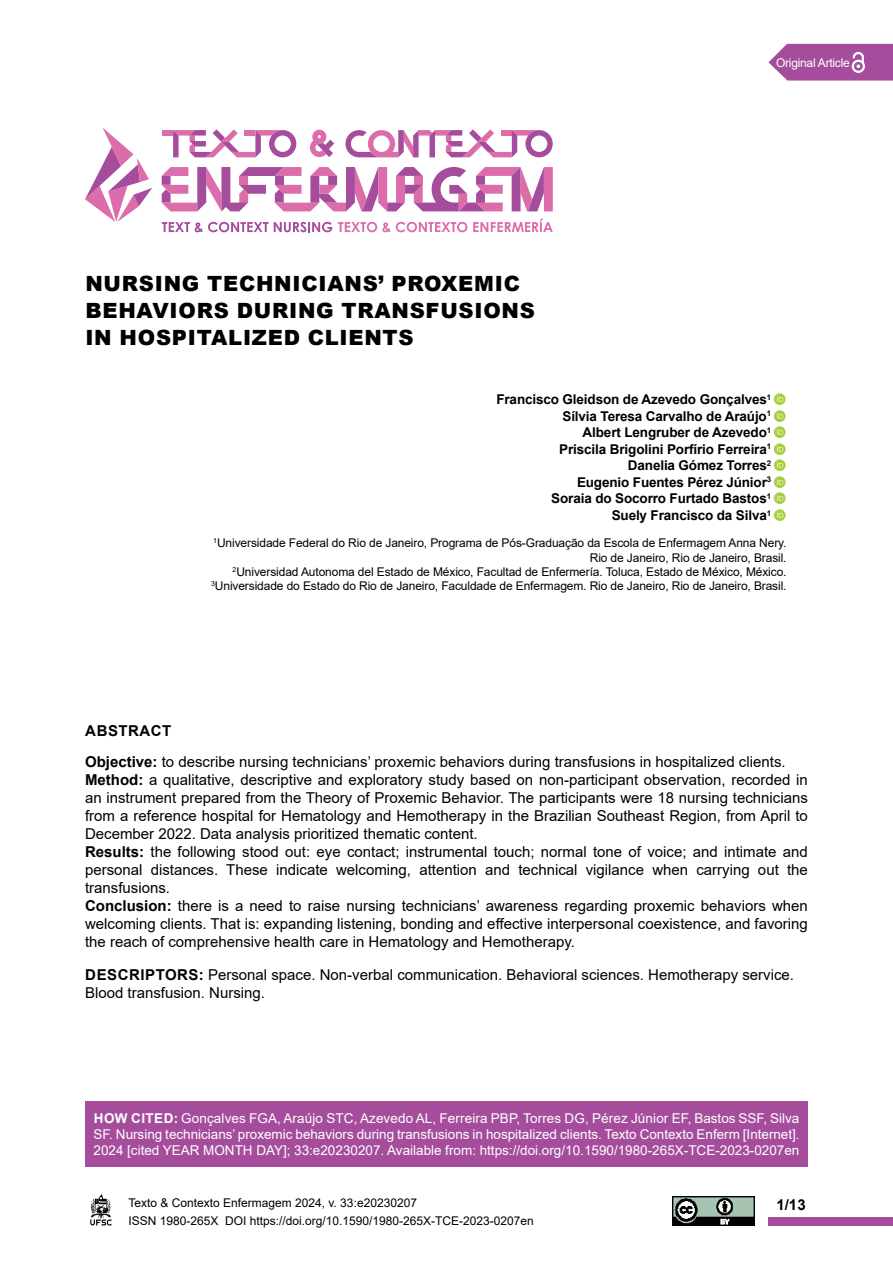
<style>
.page{position:relative;width:893px;height:1263px;background:#fff}
.page>*{position:absolute;margin:0;border:0;box-sizing:border-box;transform-origin:0 0}
.t1{font:900 21px/27px "Arial";letter-spacing:.035em;color:#000}
.t2{font:15px/18px "Arial";color:#000}
.t3{font:700 15px "Arial";color:#000}
.t4{font:13.5px/16.2px "Arial";color:#fff;text-align:justify}
.t5{font:700 13.5px/16.5px "Arial";letter-spacing:-.01em;color:#000;text-align:right}
.t6{font:12px/14.4px "Arial";letter-spacing:-.01em;color:#000}
.t7{font:12px "Arial";letter-spacing:-.02em;color:#fff}
.s1{font-weight:700}
</style>
<div class="page">
<div style="left:769px;top:1217px;width:124px;height:8px;background:#a54d9c"></div>
<svg style="left:90px;top:1194px;width:22px;height:31px"></svg>
<svg style="left:162px;top:167px;width:391px;height:45px"></svg>
<div style="left:162px;top:130px;width:11px;height:6px;background:#dd6daa"></div>
<svg style="left:173px;top:129px;width:123px;height:28px"></svg>
<svg style="left:310px;top:129px;width:243px;height:28px"></svg>
<svg style="left:162px;top:222px;width:106px;height:10px"></svg>
<svg style="left:274px;top:222px;width:58px;height:10px"></svg>
<svg style="left:338px;top:222px;width:129px;height:10px"></svg>
<svg style="left:473px;top:219px;width:80px;height:13px"></svg>
<svg style="left:85px;top:128px;width:67px;height:94px"></svg>
<svg style="left:768px;top:44px;width:125px;height:37px;background:#af61a7"></svg>
<img style="left:672px;top:1197px;width:83px;height:28px">
<div style="left:85px;top:1101px;width:723px;height:66px;background:#a54d9c"></div>
<h1 class="t1" style="left:85px;top:270px;width:451px">NURSING TECHNICIANS’ PROXEMIC<br>BEHAVIORS DURING TRANSFUSIONS<br>IN HOSPITALIZED CLIENTS</h1>
<p class="t7" style="left:776px;top:54px;width:75px">Original Article</p>
<p class="t5" style="left:496px;top:392px;width:276px">Francisco Gleidson de Azevedo Gonçalves<sup>1<br></sup>Sílvia Teresa Carvalho de Araújo<sup>1<br></sup>Albert Lengruber de Azevedo<sup>1<br></sup>Priscila Brigolini Porfírio Ferreira<sup>1<br></sup>Danelia Gómez Torres<sup>2<br></sup>Eugenio Fuentes Pérez Júnior<sup>3<br></sup>Soraia do Socorro Furtado Bastos<sup>1<br></sup>Suely Francisco da Silva<sup>1</sup></p>
<p class="t6" style="left:211px;top:536px;width:577px;text-align:right"><sup>1</sup>Universidade Federal do Rio de Janeiro, Programa de Pós-Graduação da Escola de Enfermagem Anna Nery.<br>Rio de Janeiro, Rio de Janeiro, Brasil.<br><sup>2</sup>Universidad Autonoma del Estado de México, Facultad de Enfermería. Toluca, Estado de México, México.<br><sup>3</sup>Universidade do Estado do Rio de Janeiro, Faculdade de Enfermagem. Rio de Janeiro, Rio de Janeiro, Brasil.</p>
<p class="t2" style="left:85px;top:715px;width:702px;line-height:30.8px"><span class="s1">ABSTRACT<br>Objective:</span> to describe nursing technicians’ proxemic behaviors during transfusions in hospitalized clients.</p>
<p class="t2" style="left:85px;top:770px;width:724px"><span class="s1">Method:</span> a qualitative, descriptive and exploratory study based on non-participant observation, recorded in an instrument prepared from the Theory of Proxemic Behavior. The participants were 18 nursing technicians from a reference hospital for Hematology and Hemotherapy in the Brazilian Southeast Region, from April to December 2022. Data analysis prioritized thematic content.<br><span class="s1">Results:</span> the following stood out: eye contact; instrumental touch; normal tone of voice; and intimate and personal distances. These indicate welcoming, attention and technical vigilance when carrying out the transfusions.<br><span class="s1">Conclusion:</span> there is a need to raise nursing technicians’ awareness regarding proxemic behaviors when welcoming clients. That is: expanding listening, bonding and effective interpersonal coexistence, and favoring the reach of comprehensive health care in Hematology and Hemotherapy.</p>
<p class="t2" style="left:85px;top:965px;width:711px"><span class="s1">DESCRIPTORS:</span> Personal space. Non-verbal communication. Behavioral sciences. Hemotherapy service.<br>Blood transfusion. Nursing.</p>
<p class="t4" style="left:94px;top:1110px;width:708px"><span class="s1">HOW CITED:</span> Gonçalves FGA, Araújo STC, Azevedo AL, Ferreira PBP, Torres DG, Pérez Júnior EF, Bastos SSF, Silva SF. Nursing technicians’ proxemic behaviors during transfusions in hospitalized clients. Texto Contexto Enferm [Internet].<br>2024 [cited YEAR MONTH DAY]; 33:e20230207. Available from: https://doi.org/10.1590/1980-265X-TCE-2023-0207en</p>
<p class="t6" style="left:128px;top:1194px;width:407px;line-height:18px">Texto &amp; Contexto Enfermagem 2024, v. 33:e20230207<br>ISSN 1980-265X DOI https://doi.org/10.1590/1980-265X-TCE-2023-0207en</p>
<p class="t3" style="left:776px;top:1194px;width:31px">1/13</p>
</div>
